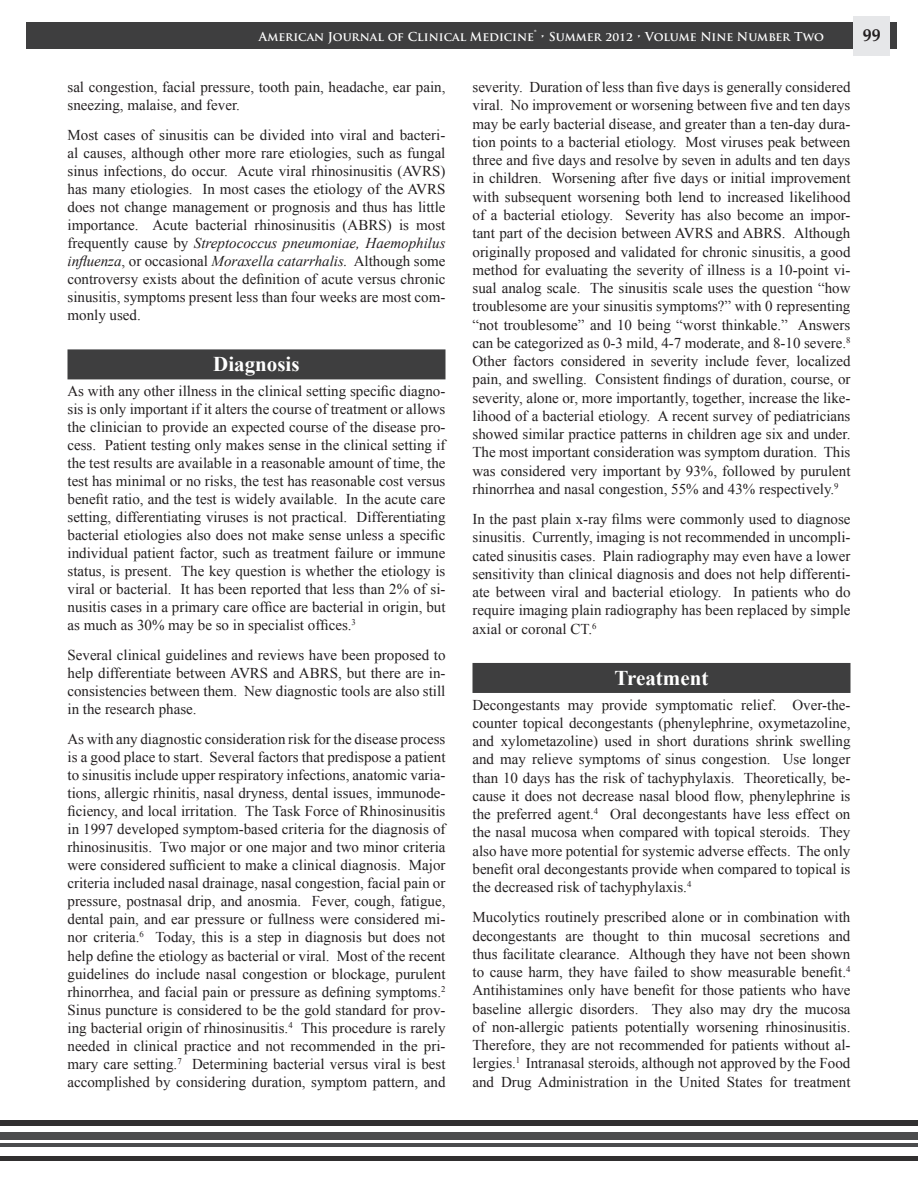
<style>
.page{position:relative;width:918px;height:1188px;background:#fff}
.page>*{position:absolute;margin:0;border:0;box-sizing:border-box;transform-origin:0 0}
.Rev_Sub_Head{font:700 21px "Times New Roman";color:#fff}
.t1{font:700 18px "Palatino";color:#231f20}
.Body_Text{font:15px/18.3px "Times New Roman";color:#231f20;text-align:justify}
.t2{font:700 12px "Trajan Pro";color:#fff}
.s1{font-style:italic}
</style>
<div class="page">
<div style="left:26px;top:22px;width:871px;height:27px;background:#3e3e3f"></div>
<div style="left:853px;top:16px;width:37px;height:40px;background:#e6e7e9"></div>
<div style="left:0;top:1121px;width:918px;height:40px;background:#312f30"></div>
<div style="left:0;top:1126px;width:918px;height:29px;background:#fff"></div>
<div style="left:0;top:1133px;width:918px;height:7px;background:#4b4c4d"></div>
<hr style="left:0;top:1143px;width:918px;height:3px;background:#4b4c4d">
<div style="left:68px;top:349px;width:378px;height:30px;background:#3e3e3f"></div>
<div style="left:472px;top:663px;width:378px;height:30px;background:#3e3e3f"></div>
<p class="t2" style="left:259px;top:29px;width:567px">American Journal of Clinical Medicine® • Summer 2012 • Volume Nine Number Two</p>
<p class="t1" style="left:863px;top:20px;width:19px">99</p>
<p class="Body_Text" style="left:68px;top:78px;width:379px">sal congestion, facial pressure, tooth pain, headache, ear pain, sneezing, malaise, and fever.</p>
<p class="Body_Text" style="left:68px;top:126px;width:380px">Most cases of sinusitis can be divided into viral and bacteri&shy;al causes, although other more rare etiologies, such as fungal sinus infections, do occur. Acute viral rhinosinusitis (AVRS) has many etiologies. In most cases the etiology of the AVRS does not change management or prognosis and thus has little importance. Acute bacterial rhinosinusitis (ABRS) is most frequently cause by <span class="s1">Streptococcus pneumoniae, Haemophilus influenza</span>, or occasional <span class="s1">Moraxella catarrhalis.</span> Although some controversy exists about the definition of acute versus chronic sinusitis, symptoms present less than four weeks are most com&shy;monly used.</p>
<p class="Rev_Sub_Head" style="left:213px;top:349px;width:88px">Diagnosis</p>
<p class="Body_Text" style="left:68px;top:382px;width:380px">As with any other illness in the clinical setting specific diagno&shy;sis is only important if it alters the course of treatment or allows the clinician to provide an expected course of the disease pro&shy;cess. Patient testing only makes sense in the clinical setting if the test results are available in a reasonable amount of time, the test has minimal or no risks, the test has reasonable cost versus benefit ratio, and the test is widely available. In the acute care setting, differentiating viruses is not practical. Differentiating bacterial etiologies also does not make sense unless a specific individual patient factor, such as treatment failure or immune status, is present. The key question is whether the etiology is viral or bacterial. It has been reported that less than 2% of si&shy;nusitis cases in a primary care office are bacterial in origin, but as much as 30% may be so in specialist offices.<sup>3</sup></p>
<p class="Body_Text" style="left:68px;top:646px;width:380px">Several clinical guidelines and reviews have been proposed to help differentiate between AVRS and ABRS, but there are in&shy;consistencies between them. New diagnostic tools are also still in the research phase.</p>
<p class="Body_Text" style="left:68px;top:730px;width:380px">As with any diagnostic consideration risk for the disease process is a good place to start. Several factors that predispose a patient to sinusitis include upper respiratory infections, anatomic varia&shy;tions, allergic rhinitis, nasal dryness, dental issues, immunode&shy;ficiency, and local irritation. The Task Force of Rhinosinusitis in 1997 developed symptom-based criteria for the diagnosis of rhinosinusitis. Two major or one major and two minor criteria were considered sufficient to make a clinical diagnosis. Major criteria included nasal drainage, nasal congestion, facial pain or pressure, postnasal drip, and anosmia. Fever, cough, fatigue, dental pain, and ear pressure or fullness were considered mi&shy;nor criteria.<sup>6</sup> Today, this is a step in diagnosis but does not help define the etiology as bacterial or viral. Most of the recent guidelines do include nasal congestion or blockage, purulent rhinorrhea, and facial pain or pressure as defining symptoms.<sup>2<br></sup>Sinus puncture is considered to be the gold standard for prov&shy;ing bacterial origin of rhinosinusitis.<sup>4</sup> This procedure is rarely needed in clinical practice and not recommended in the pri&shy;mary care setting.<sup>7</sup> Determining bacterial versus viral is best accomplished by considering duration, symptom pattern, and</p>
<p class="Body_Text" style="left:472px;top:78px;width:380px">severity. Duration of less than five days is generally considered viral. No improvement or worsening between five and ten days may be early bacterial disease, and greater than a ten-day dura&shy;tion points to a bacterial etiology. Most viruses peak between three and five days and resolve by seven in adults and ten days in children. Worsening after five days or initial improvement with subsequent worsening both lend to increased likelihood of a bacterial etiology. Severity has also become an impor&shy;tant part of the decision between AVRS and ABRS. Although originally proposed and validated for chronic sinusitis, a good method for evaluating the severity of illness is a 10-point vi&shy;sual analog scale. The sinusitis scale uses the question “how troublesome are your sinusitis symptoms?” with 0 representing “not troublesome” and 10 being “worst thinkable.” Answers can be categorized as 0-3 mild, 4-7 moderate, and 8-10 severe.<sup>8<br></sup>Other factors considered in severity include fever, localized pain, and swelling. Consistent findings of duration, course, or severity, alone or, more importantly, together, increase the like&shy;lihood of a bacterial etiology. A recent survey of pediatricians showed similar practice patterns in children age six and under.<br>The most important consideration was symptom duration. This was considered very important by 93%, followed by purulent rhinorrhea and nasal congestion, 55% and 43% respectively.<sup>9</sup></p>
<p class="Body_Text" style="left:472px;top:510px;width:380px">In the past plain x-ray films were commonly used to diagnose sinusitis. Currently, imaging is not recommended in uncompli&shy;cated sinusitis cases. Plain radiography may even have a lower sensitivity than clinical diagnosis and does not help differenti&shy;ate between viral and bacterial etiology. In patients who do require imaging plain radiography has been replaced by simple axial or coronal CT.<sup>6</sup></p>
<p class="Rev_Sub_Head" style="left:615px;top:663px;width:95px">Treatment</p>
<p class="Body_Text" style="left:472px;top:695px;width:380px">Decongestants may provide symptomatic relief. Over-the&shy;counter topical decongestants (phenylephrine, oxymetazoline, and xylometazoline) used in short durations shrink swelling and may relieve symptoms of sinus congestion. Use longer than 10 days has the risk of tachyphylaxis. Theoretically, be&shy;cause it does not decrease nasal blood flow, phenylephrine is the preferred agent.<sup>4</sup> Oral decongestants have less effect on the nasal mucosa when compared with topical steroids. They also have more potential for systemic adverse effects. The only benefit oral decongestants provide when compared to topical is the decreased risk of tachyphylaxis.<sup>4</sup></p>
<p class="Body_Text" style="left:472px;top:908px;width:380px">Mucolytics routinely prescribed alone or in combination with decongestants are thought to thin mucosal secretions and thus facilitate clearance. Although they have not been shown to cause harm, they have failed to show measurable benefit.<sup>4<br></sup>Antihistamines only have benefit for those patients who have baseline allergic disorders. They also may dry the mucosa of non-allergic patients potentially worsening rhinosinusitis.<br>Therefore, they are not recommended for patients without al&shy;lergies.<sup>1</sup> Intranasal steroids, although not approved by the Food and Drug Administration in the United States for treatment</p>
</div>
